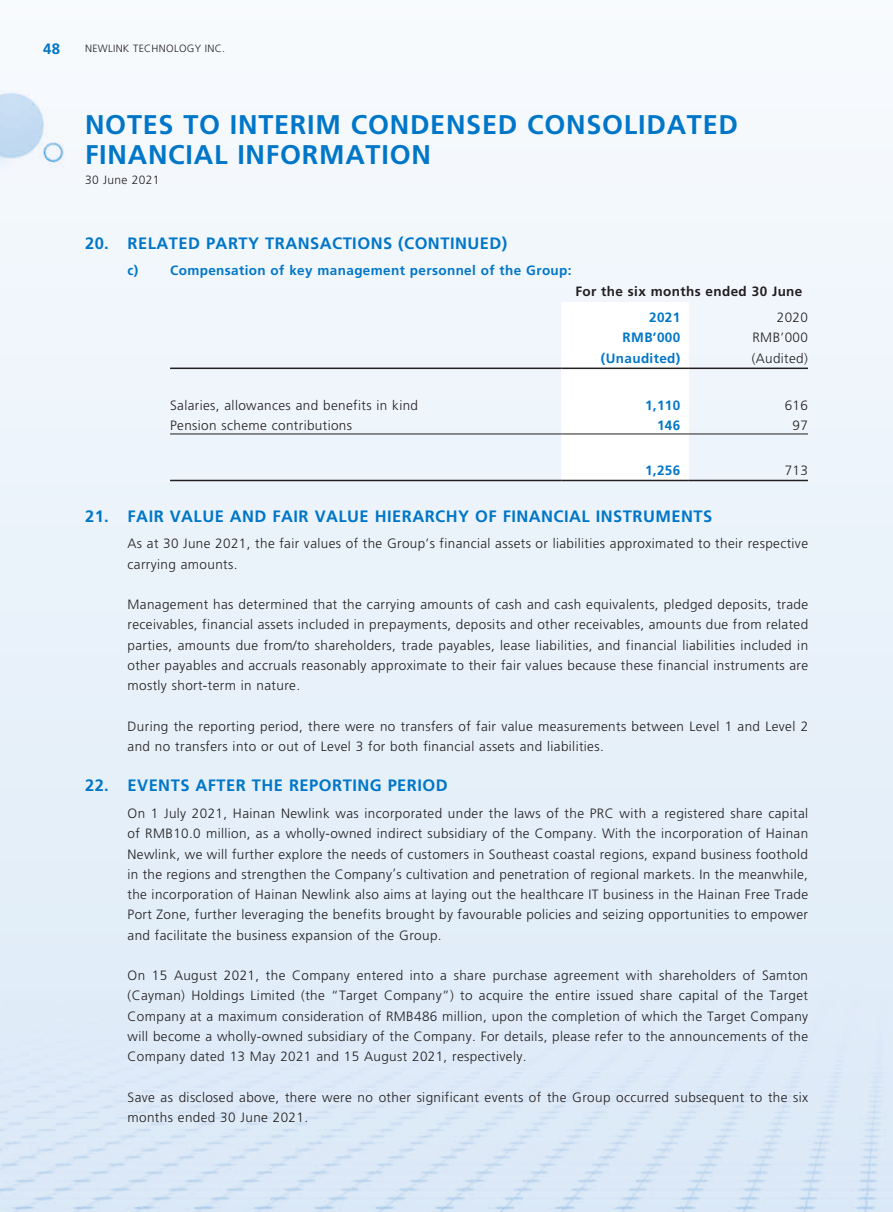
<style>
.page{position:relative;width:893px;height:1212px;background:#fff}
.page>*{position:absolute;margin:0;border:0;box-sizing:border-box;transform-origin:0 0}
.t1{font:700 27px/30px "Frutiger LT Std";letter-spacing:.03em;color:#0076c8}
.t2{font:700 16.5px "Frutiger LT Std";letter-spacing:.03em;color:#0076c8}
.t3{font:700 15px "Frutiger LT Std";color:#0076c8}
.t4{font:300 13.5px/20.2px "Frutiger LT Std";letter-spacing:.03em;color:#231f20}
.t5{font:700 13.5px "Frutiger LT Std";letter-spacing:.03em;color:#0076c8}
.t6{font:700 13.5px "Frutiger LT Std";letter-spacing:.03em;color:#231f20}
.t7{font:300 12px "Frutiger LT Std";letter-spacing:.03em;color:#231f20}
.t8{font:300 10.5px "Frutiger LT Std";letter-spacing:.03em;color:#231f20}
</style>
<div class="page">
<div style="left:0;top:0;width:893px;height:1212px;background:linear-gradient(to bottom,#f8fbfd,#dae8f6)"></div>
<svg style="left:561px;top:302px;width:128px;height:178px"></svg>
<hr style="left:170px;top:368px;width:391px;height:1px;background:#231f20">
<hr style="left:561px;top:368px;width:128px;height:1px;background:#231f20">
<hr style="left:689px;top:368px;width:119px;height:1px;background:#231f20">
<hr style="left:170px;top:434px;width:391px;height:1px;background:#231f20">
<hr style="left:561px;top:434px;width:128px;height:1px;background:#231f20">
<hr style="left:689px;top:434px;width:119px;height:1px;background:#231f20">
<hr style="left:170px;top:480px;width:391px;height:1px;background:#231f20">
<hr style="left:561px;top:480px;width:128px;height:1px;background:#231f20">
<hr style="left:689px;top:480px;width:119px;height:1px;background:#231f20">
<p class="t3" style="left:43px;top:40px;width:19px">48</p>
<p class="t8" style="left:85px;top:43px;width:142px">NEWLINK TECHNOLOGY INC.</p>
<h1 class="t1" style="left:85px;top:110px;width:654px">NOTES TO INTERIM CONDENSED CONSOLIDATED<br>FINANCIAL INFORMATION</h1>
<p class="t7" style="left:85px;top:173px;width:76px">30 June 2021</p>
<p class="t2" style="left:85px;top:233px;width:424px">20. RELATED PARTY TRANSACTIONS (CONTINUED)</p>
<p class="t5" style="left:128px;top:263px;width:446px">c) Compensation of key management personnel of the Group:</p>
<p class="t6" style="left:575px;top:283px;width:229px">For the six months ended 30 June</p>
<p class="t5" style="left:649px;top:309px;width:33px">2021</p>
<p class="t4" style="left:777px;top:308px;width:33px">2020</p>
<p class="t5" style="left:623px;top:330px;width:59px">RMB’000</p>
<p class="t4" style="left:752px;top:328px;width:57px">RMB’000</p>
<p class="t5" style="left:601px;top:350px;width:81px">(Unaudited)</p>
<p class="t4" style="left:752px;top:348px;width:58px">(Audited)</p>
<p class="t4" style="left:170px;top:395px;width:250px">Salaries, allowances and benefits in kind</p>
<p class="t5" style="left:645px;top:397px;width:37px">1,110</p>
<p class="t4" style="left:785px;top:395px;width:25px">616</p>
<p class="t4" style="left:170px;top:415px;width:183px">Pension scheme contributions</p>
<p class="t5" style="left:657px;top:417px;width:25px">146</p>
<p class="t4" style="left:792px;top:415px;width:17px">97</p>
<p class="t5" style="left:645px;top:462px;width:37px">1,256</p>
<p class="t4" style="left:785px;top:460px;width:25px">713</p>
<p class="t2" style="left:85px;top:506px;width:629px">21. FAIR VALUE AND FAIR VALUE HIERARCHY OF FINANCIAL INSTRUMENTS</p>
<p class="t4" style="left:128px;top:534px;width:682px">As at 30 June 2021, the fair values of the Group’s financial assets or liabilities approximated to their respective carrying amounts.</p>
<p class="t4" style="left:128px;top:594px;width:682px;text-align:justify">Management has determined that the carrying amounts of cash and cash equivalents, pledged deposits, trade receivables, financial assets included in prepayments, deposits and other receivables, amounts due from related parties, amounts due from/to shareholders, trade payables, lease liabilities, and financial liabilities included in other payables and accruals reasonably approximate to their fair values because these financial instruments are mostly short-term in nature.</p>
<p class="t4" style="left:128px;top:716px;width:682px">During the reporting period, there were no transfers of fair value measurements between Level 1 and Level 2 and no transfers into or out of Level 3 for both financial assets and liabilities.</p>
<p class="t2" style="left:85px;top:776px;width:364px">22. EVENTS AFTER THE REPORTING PERIOD</p>
<p class="t4" style="left:128px;top:803px;width:682px;text-align:justify">On 1 July 2021, Hainan Newlink was incorporated under the laws of the PRC with a registered share capital of RMB10.0 million, as a wholly-owned indirect subsidiary of the Company. With the incorporation of Hainan Newlink, we will further explore the needs of customers in Southeast coastal regions, expand business foothold in the regions and strengthen the Company’s cultivation and penetration of regional markets. In the meanwhile, the incorporation of Hainan Newlink also aims at laying out the healthcare IT business in the Hainan Free Trade Port Zone, further leveraging the benefits brought by favourable policies and seizing opportunities to empower and facilitate the business expansion of the Group.</p>
<p class="t4" style="left:128px;top:965px;width:682px;text-align:justify">On 15 August 2021, the Company entered into a share purchase agreement with shareholders of Samton (Cayman) Holdings Limited (the “Target Company”) to acquire the entire issued share capital of the Target Company at a maximum consideration of RMB486 million, upon the completion of which the Target Company will become a wholly-owned subsidiary of the Company. For details, please refer to the announcements of the Company dated 13 May 2021 and 15 August 2021, respectively.</p>
<p class="t4" style="left:128px;top:1087px;width:682px">Save as disclosed above, there were no other significant events of the Group occurred subsequent to the six months ended 30 June 2021.</p>
</div>
